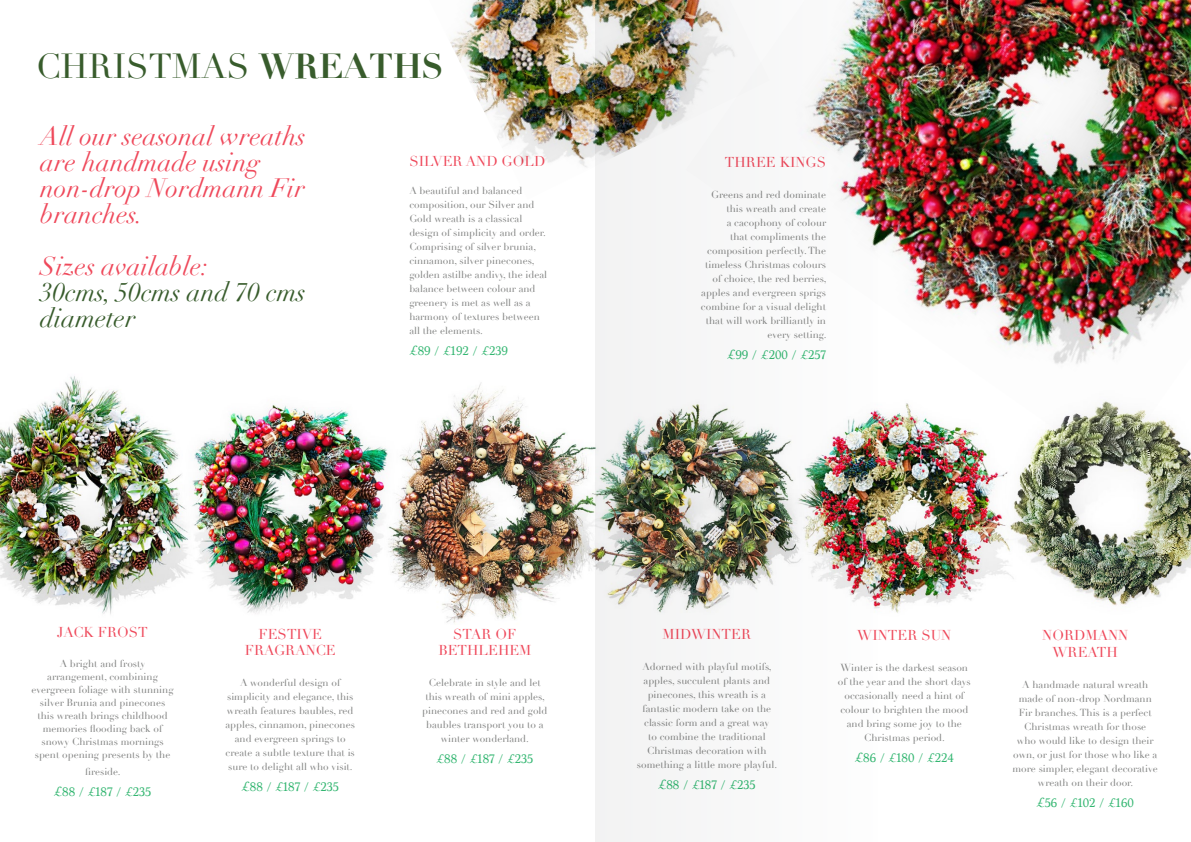
<style>
.page{position:relative;width:1191px;height:842px;background:#fff}
.page>*{position:absolute;margin:0;border:0;box-sizing:border-box;transform-origin:0 0}
.t1{font:34px "Didot";color:#385c2c}
.t2{font:italic 26px/26px "Didot";color:#ef495b}
.t3{font:italic 26px/26px "Didot";color:#385c2c}
.t4{font:14px/16.8px "Didot";color:#ef495b;text-align:center}
.t5{font:13px "Marion";color:#33b671}
.t6{font:10px/14px "Didot";color:#838483;text-align:center}
.s1{font-weight:700}
.s2{font-size:14px}
</style>
<div class="page">
<img style="left:405px;top:382px;width:176px;height:241px">
<img style="left:204px;top:404px;width:201px;height:210px">
<img style="left:0;top:376px;width:204px;height:238px">
<img style="left:581px;top:447px;width:14px;height:126px">
<img style="left:1019px;top:469px;width:172px;height:137px">
<img style="left:450px;top:0;width:145px;height:167px">
<img style="left:878px;top:0;width:313px;height:469px">
<img style="left:878px;top:390px;width:141px;height:223px">
<img style="left:595px;top:0;width:283px;height:842px">
<h1 class="t1" style="left:36px;top:46px;width:409px">CHRISTMAS <span class="s1">WREATHS</span></h1>
<h2 class="t2" style="left:40px;top:123px;width:267px">All our seasonal wreaths are handmade using non-drop Nordmann Fir branches.</h2>
<h2 class="t2" style="left:40px;top:253px;width:170px">Sizes available:</h2>
<h2 class="t3" style="left:40px;top:279px;width:267px">30cms, 50cms and 70 cms diameter</h2>
<h3 class="t4" style="left:409px;top:153px;width:138px">SILVER AND GOLD</h3>
<p class="t6" style="left:409px;top:184px;width:139px;text-align:left">A beautiful and balanced composition, our Silver and<br>Gold wreath is a classical design of simplicity and order.<br>Comprising of silver brunia, cinnamon, silver pinecones, golden astilbe andivy, the ideal balance between colour and greenery is met as well as a harmony of textures between all the elements.</p>
<h3 class="t5" style="left:409px;top:343px;width:100px"><span class="s2">£</span>89 / £192 / £239</h3>
<h3 class="t4" style="left:725px;top:154px;width:103px">THREE KINGS</h3>
<p class="t6" style="left:701px;top:187px;width:127px;text-align:right">Greens and red dominate this wreath and create<br>a cacophony of colour<br>that compliments the composition perfectly. The timeless Christmas colours of choice, the red berries, apples and evergreen sprigs combine for a visual delight that will work brilliantly in every setting.</p>
<h3 class="t5" style="left:727px;top:347px;width:100px"><span class="s2">£</span>99 / £200 / £257</h3>
<h3 class="t4" style="left:57px;top:624px;width:92px">JACK FROST</h3>
<p class="t6" style="left:32px;top:657px;width:143px;line-height:13px">A bright and frosty arrangement, combining evergreen foliage with stunning silver Brunia and pinecones this wreath brings childhood memories flooding back of snowy Christmas mornings spent opening presents by the</p>
<p class="t6" style="left:85px;top:765px;width:37px">fireside.</p>
<h3 class="t5" style="left:54px;top:784px;width:99px"><span class="s2">£</span>88 / £187 / £235</h3>
<h3 class="t4" style="left:245px;top:626px;width:93px">FESTIVE<br>FRAGRANCE</h3>
<p class="t6" style="left:225px;top:676px;width:131px">A wonderful design of simplicity and elegance, this wreath features baubles, red apples, cinnamon, pinecones and evergreen springs to create a subtle texture that is sure to delight all who visit.</p>
<h3 class="t5" style="left:241px;top:779px;width:99px"><span class="s2">£</span>88 / £187 / £235</h3>
<h3 class="t4" style="left:438px;top:626px;width:95px">STAR OF<br>BETHLEHEM</h3>
<p class="t6" style="left:422px;top:676px;width:127px">Celebrate in style and let this wreath of mini apples, pinecones and red and gold baubles transport you to a winter wonderland.</p>
<h3 class="t5" style="left:436px;top:751px;width:98px">£88 / £187 / £235</h3>
<h3 class="t4" style="left:662px;top:626px;width:90px">MIDWINTER</h3>
<p class="t6" style="left:637px;top:659px;width:142px">Adorned with playful motifs, apples, succulent plants and pinecones, this wreath is a fantastic modern take on the classic form and a great way<br>to combine the traditional<br>Christmas decoration with something a little more playful.</p>
<h3 class="t5" style="left:658px;top:777px;width:99px"><span class="s2">£</span>88 / £187 / £235</h3>
<h3 class="t4" style="left:857px;top:627px;width:96px">WINTER SUN</h3>
<p class="t6" style="left:838px;top:660px;width:134px">Winter is the darkest season of the year and the short days occasionally need a hint of colour to brighten the mood and bring some joy to the<br>Christmas period.</p>
<h3 class="t5" style="left:855px;top:750px;width:101px"><span class="s2">£</span>86 / £180 / £224</h3>
<h3 class="t4" style="left:1042px;top:627px;width:88px">NORDMANN<br>WREATH</h3>
<p class="t6" style="left:1012px;top:677px;width:147px">A handmade natural wreath made of non-drop Nordmann<br>Fir branches. This is a perfect<br>Christmas wreath for those<br>who would like to design their own, or just for those who like a more simpler, elegant decorative wreath on their door.</p>
<h3 class="t5" style="left:1036px;top:795px;width:99px"><span class="s2">£</span>56 / £102 / £160</h3>
</div>
